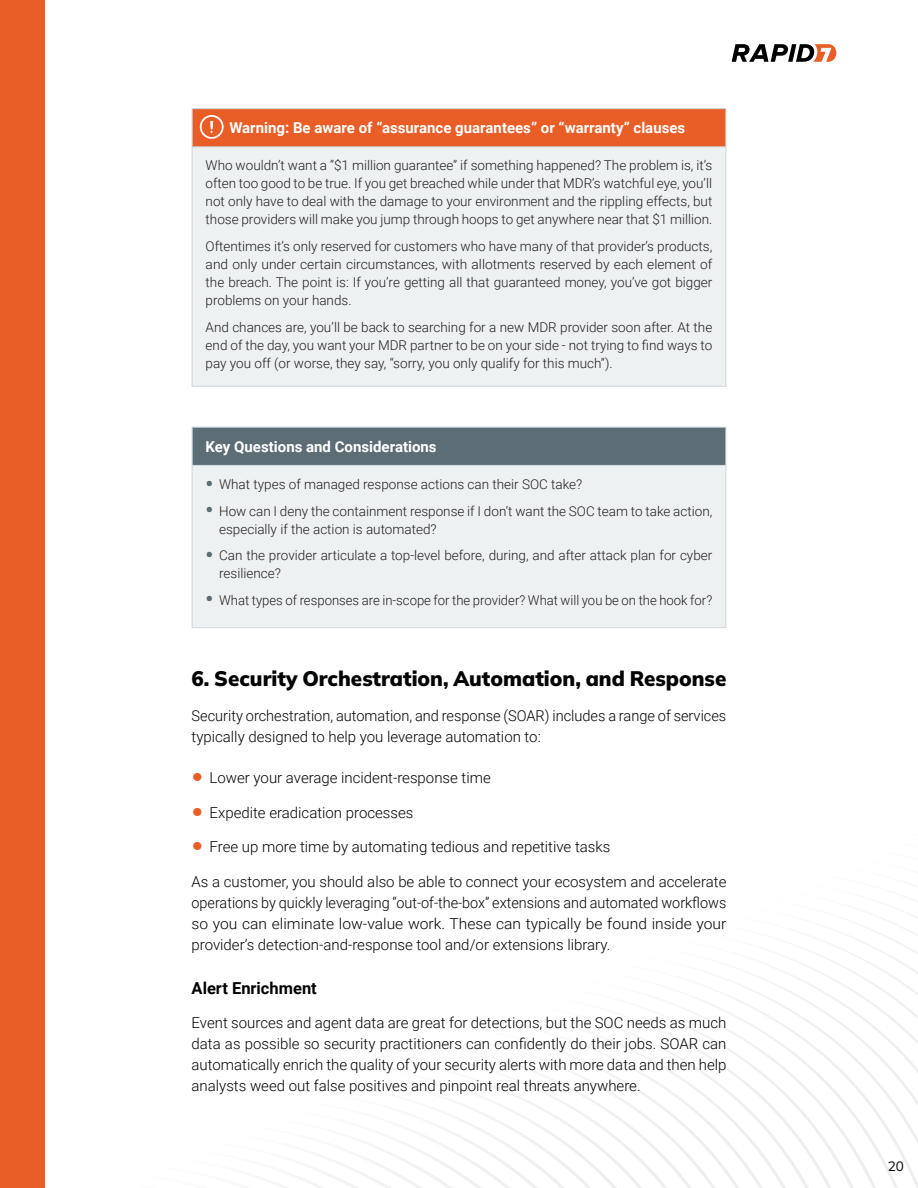
<style>
.page{position:relative;width:918px;height:1188px;background:#fff}
.page>*{position:absolute;margin:0;border:0;box-sizing:border-box;transform-origin:0 0}
.t1{font:900 21px "Mulish";color:#020303}
.t2{font:700 16.5px "Roboto";color:#020303}
.Body{font:300 15px/21px "Roboto";color:#020303;text-align:justify}
.Table_Row_Header{font:700 15px "Roboto";color:#fff}
.Bulleted_List_-_Level_3{font:300 13.5px/18px "Roboto";color:#231f20;text-align:justify}
.t3{font:13.5px "Mulish";color:#020303}
.s1{font-weight:900;font-size:21px;color:#5d6d75}
.s2{font-family:"Mulish";font-weight:700;font-size:22.5px;color:#e85e26}
</style>
<div class="page">
<img style="left:44px;top:94px;width:874px;height:1094px">
<svg style="left:732px;top:44px;width:104px;height:18px"></svg>
<div style="left:192px;top:109px;width:534px;height:38px;background:#e85e26"></div>
<div style="left:192px;top:147px;width:534px;height:239px;background:#edf1f2"></div>
<hr style="left:725px;top:109px;width:1px;height:37px;background:#cfd9de">
<hr style="left:725px;top:147px;width:1px;height:239px;background:#cfd9de">
<hr style="left:192px;top:108px;width:534px;height:1px;background:#cfd9de">
<hr style="left:192px;top:109px;width:1px;height:38px;background:#cfd9de">
<hr style="left:193px;top:146px;width:533px;height:1px;background:#cfd9de">
<hr style="left:192px;top:386px;width:534px;height:1px;background:#cfd9de">
<hr style="left:192px;top:147px;width:1px;height:239px;background:#cfd9de">
<div style="left:192px;top:427px;width:534px;height:38px;background:#5d6d75"></div>
<div style="left:192px;top:465px;width:534px;height:163px;background:#edf1f2"></div>
<hr style="left:725px;top:428px;width:1px;height:37px;background:#cfd9de">
<hr style="left:725px;top:466px;width:1px;height:161px;background:#cfd9de">
<hr style="left:192px;top:427px;width:534px;height:1px;background:#cfd9de">
<hr style="left:192px;top:428px;width:1px;height:37px;background:#cfd9de">
<hr style="left:193px;top:465px;width:533px;height:1px;background:#cfd9de">
<hr style="left:192px;top:627px;width:534px;height:1px;background:#cfd9de">
<hr style="left:192px;top:465px;width:1px;height:162px;background:#cfd9de">
<svg style="left:200px;top:115px;width:24px;height:24px"></svg>
<div style="left:0;top:0;width:44px;height:1188px;background:#e85e26"></div>
<p class="Table_Row_Header" style="left:229px;top:117px;width:457px">Warning: Be aware of “assurance guarantees” or “warranty” clauses</p>
<p class="Bulleted_List_-_Level_3" style="left:206px;top:156px;width:508px">Who wouldn’t want a “$1 million guarantee” if something happened? The problem is, it’s often too good to be true. If you get breached while under that MDR’s watchful eye, you’ll not only have to deal with the damage to your environment and the rippling effects, but those providers will make you jump through hoops to get anywhere near that $1 million.</p>
<p class="Bulleted_List_-_Level_3" style="left:206px;top:237px;width:508px">Oftentimes it’s only reserved for customers who have many of that provider’s products, and only under certain circumstances, with allotments reserved by each element of the breach. The point is: If you’re getting all that guaranteed money, you’ve got bigger problems on your hands.</p>
<p class="Bulleted_List_-_Level_3" style="left:206px;top:317px;width:508px">And chances are, you’ll be back to searching for a new MDR provider soon after. At the end of the day, you want your MDR partner to be on your side - not trying to find ways to pay you off (or worse, they say, “sorry, you only qualify for this much”).</p>
<p class="Table_Row_Header" style="left:206px;top:436px;width:233px">Key Questions and Considerations</p>
<p class="Bulleted_List_-_Level_3" style="left:206px;top:475px;width:378px"><span class="s1">•</span> What types of managed response actions can their SOC take?</p>
<p class="Bulleted_List_-_Level_3" style="left:219px;top:501px;width:495px;text-indent:-14px"><span class="s1">•</span> How can I deny the containment response if I don’t want the SOC team to take action, especially if the action is automated?</p>
<p class="Bulleted_List_-_Level_3" style="left:219px;top:546px;width:495px;text-indent:-14px"><span class="s1">•</span> Can the provider articulate a top-level before, during, and after attack plan for cyber resilience?</p>
<p class="Bulleted_List_-_Level_3" style="left:206px;top:591px;width:508px"><span class="s1">•</span> What types of responses are in-scope for the provider? What will you be on the hook for?</p>
<h2 class="t1" style="left:192px;top:665px;width:536px">6. Security Orchestration, Automation, and Response</h2>
<p class="Body" style="left:192px;top:704px;width:536px">Security orchestration, automation, and response (SOAR) includes a range of services typically designed to help you leverage automation to:</p>
<p class="Body" style="left:192px;top:767px;width:301px"><span class="s2">•</span> Lower your average incident-response time</p>
<p class="Body" style="left:192px;top:801px;width:223px"><span class="s2">•</span> Expedite eradication processes</p>
<p class="Body" style="left:192px;top:836px;width:420px"><span class="s2">•</span> Free up more time by automating tedious and repetitive tasks</p>
<p class="Body" style="left:192px;top:870px;width:536px">As a customer, you should also be able to connect your ecosystem and accelerate operations by quickly leveraging “out-of-the-box” extensions and automated workflows so you can eliminate low-value work. These can typically be found inside your provider’s detection-and-response tool and/or extensions library.</p>
<h3 class="t2" style="left:192px;top:976px;width:127px">Alert Enrichment</h3>
<p class="Body" style="left:192px;top:1012px;width:536px">Event sources and agent data are great for detections, but the SOC needs as much data as possible so security practitioners can confidently do their jobs. SOAR can automatically enrich the quality of your security alerts with more data and then help analysts weed out false positives and pinpoint real threats anywhere.</p>
<p class="t3" style="left:888px;top:1157px;width:18px">20</p>
</div>
